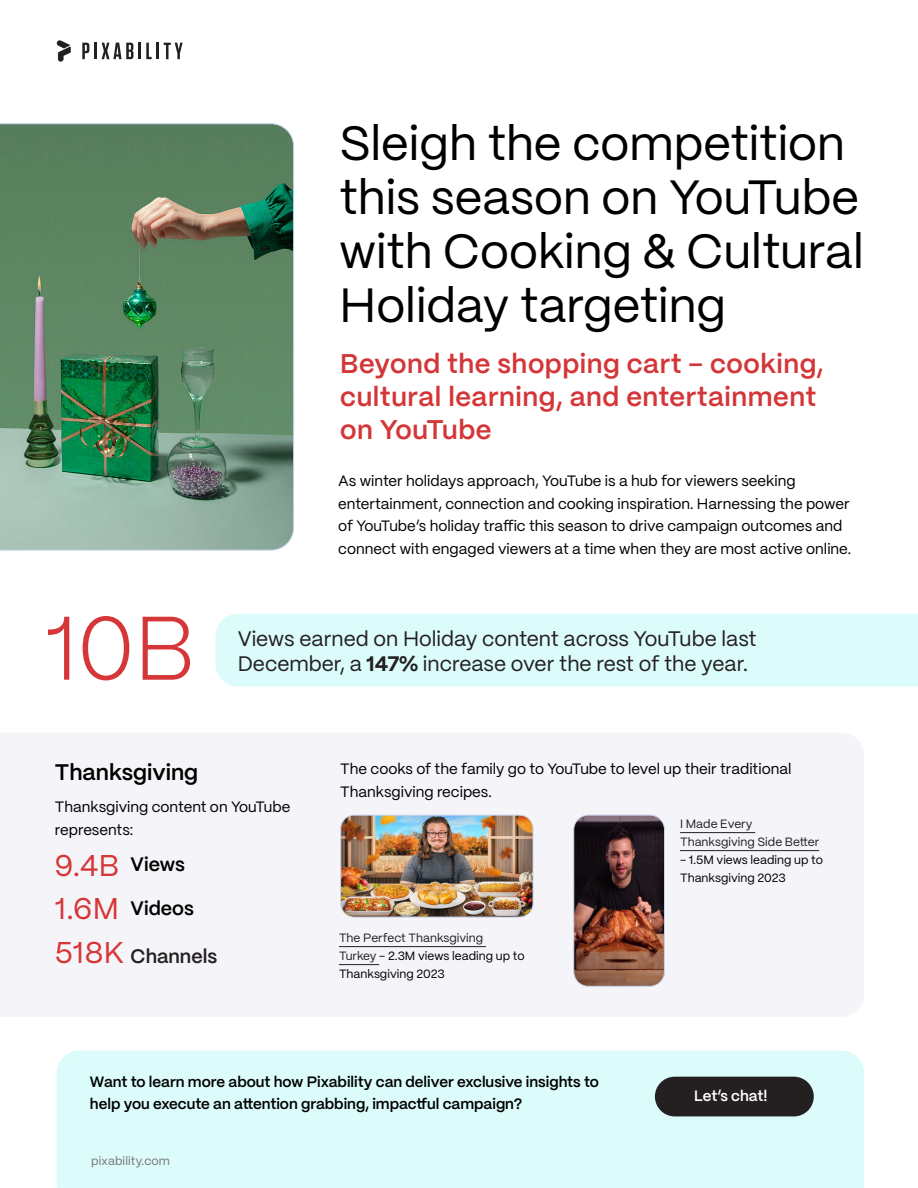
<style>
.page{position:relative;width:918px;height:1188px;background:#fff}
.page>*{position:absolute;margin:0;border:0;box-sizing:border-box;transform-origin:0 0}
.t1{font:300 90px "PP Mori";color:#d63638}
.t2{font:48px/54px "PP Mori";color:#000}
.t3{font:30px/43.5px "PP Mori";letter-spacing:.02em;color:#d63638}
.t4{font:600 27px/33px "PP Mori";letter-spacing:.02em;color:#d43638}
.t5{font:600 22.5px "PP Mori";color:#000}
.t6{font:21px/25.5px "PP Mori";color:#241f21}
.t7{font:600 19.5px "PP Mori";color:#000}
.t8{font:600 19.5px "PP Mori";color:#241f21}
.t9{font:15px/22.5px "PP Mori";color:#000}
.t10{font:600 15px/22.5px "PP Mori";color:#000}
.t11{font:600 15px "PP Mori";color:#fff}
.t12{font:12px/18px "PP Mori";color:#000}
.t13{font:12px/18px "PP Mori";color:#241f21}
.t14{font:12px "PP Mori";letter-spacing:.01em;color:#767678}
.s1{font-weight:700}
.s2{color:#241f21}
</style>
<div class="page">
<hr style="left:339px;top:946px;width:147px;height:1px;background:#241f21">
<hr style="left:339px;top:964px;width:40px;height:1px;background:#241f21">
<hr style="left:680px;top:832px;width:75px;height:1px;background:#241f21">
<hr style="left:680px;top:850px;width:139px;height:1px;background:#241f21">
<div style="left:57px;top:1051px;width:807px;height:137px;background:#dbfcfa"></div>
<div style="left:216px;top:614px;width:702px;height:73px;background:#dbfcfa"></div>
<img style="left:0;top:123px;width:294px;height:427px">
<img style="left:341px;top:815px;width:192px;height:101px">
<div style="left:340px;top:815px;width:193px;height:103px;border:1px solid #c7d3ed;border-radius:13px"></div>
<img style="left:574px;top:815px;width:91px;height:170px">
<div style="left:573px;top:815px;width:92px;height:172px;border:1px solid #c7d3ed;border-radius:15px"></div>
<svg style="left:82px;top:43px;width:7px;height:16px"></svg>
<hr style="left:94px;top:43px;width:3px;height:16px;background:#241f21">
<svg style="left:102px;top:43px;width:50px;height:16px"></svg>
<hr style="left:156px;top:43px;width:3px;height:16px;background:#241f21">
<svg style="left:164px;top:43px;width:19px;height:16px"></svg>
<svg style="left:57px;top:40px;width:14px;height:22px"></svg>
<div style="left:655px;top:1077px;width:159px;height:39px;background:#241f21;border-radius:20px"></div>
<h1 class="t1" style="left:45px;top:572px;width:152px">10B</h1>
<h2 class="t2" style="left:339px;top:114px;width:526px">Sleigh the competition this season on YouTube with Cooking &amp; Cultural<br>Holiday targeting</h2>
<h3 class="t4" style="left:340px;top:346px;width:485px">Beyond the shopping cart – cooking, cultural learning, and entertainment on YouTube</h3>
<p class="t9" style="left:338px;top:469px;width:515px">As winter holidays approach, YouTube is a hub for viewers seeking entertainment, connection and cooking inspiration. Harnessing the power of YouTube’s holiday traffic this season to drive campaign outcomes and connect with engaged viewers at a time when they are most active online.</p>
<h3 class="t6" style="left:238px;top:625px;width:520px">Views earned on Holiday content across YouTube last<br>December, a <span class="s1">147%</span> increase over the rest of the year.</h3>
<h3 class="t5" style="left:55px;top:752px;width:145px">Thanksgiving</h3>
<p class="t9" style="left:55px;top:795px;width:237px">Thanksgiving content on YouTube represents:</p>
<h3 class="t3" style="left:55px;top:842px;width:71px">9.4B<br>1.6M<br>518K</h3>
<h3 class="t7" style="left:131px;top:847px;width:56px">Views</h3>
<h3 class="t7" style="left:131px;top:892px;width:65px">Videos</h3>
<h3 class="t8" style="left:131px;top:939px;width:88px">Channels</h3>
<p class="t9" style="left:340px;top:757px;width:453px">The cooks of the family go to YouTube to level up their traditional<br>Thanksgiving recipes.</p>
<p class="t12" style="left:339px;top:928px;width:187px"><span class="s2">The Perfect Thanksgiving<br>Turkey</span> - 2.3M views leading up to<br>Thanksgiving 2023</p>
<p class="t13" style="left:680px;top:814px;width:141px">I Made Every<br>Thanksgiving Side Better</p>
<p class="t12" style="left:680px;top:850px;width:144px">- 1.5M views leading up to<br>Thanksgiving 2023</p>
<p class="t10" style="left:90px;top:1069px;width:510px">Want to learn more about how Pixability can deliver exclusive insights to help you execute an attention grabbing, impactful campaign?</p>
<p class="t14" style="left:91px;top:1151px;width:80px">pixability.com</p>
<p class="t11" style="left:694px;top:1083px;width:75px">Let’s chat!</p>
</div>
